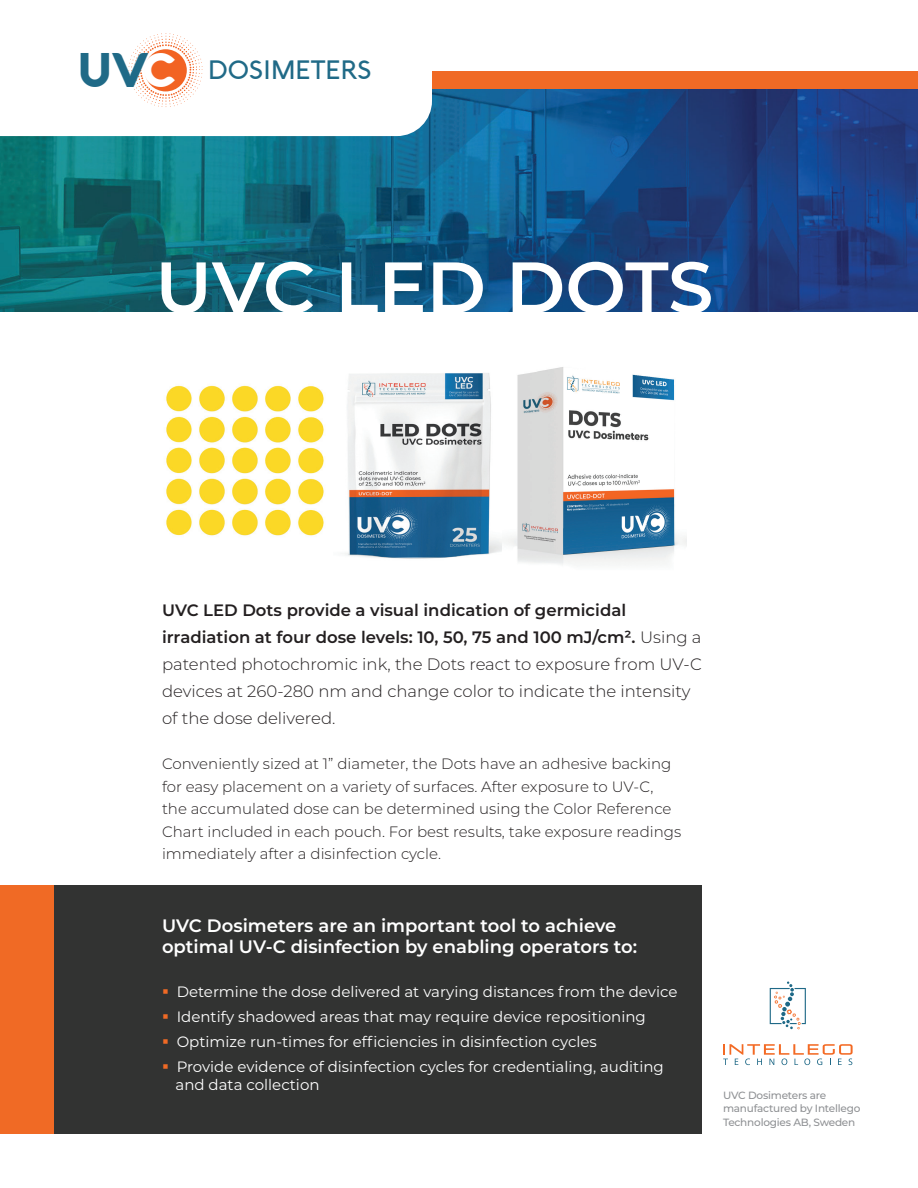
<style>
.page{position:relative;width:918px;height:1188px;background:#fff}
.page>*{position:absolute;margin:0;border:0;box-sizing:border-box;transform-origin:0 0}
.t1{font:600 72px "Montserrat";color:#fff}
.t2{font:500 25.95px "Aquawax";color:#206a87}
.t3{font:600 18px/21.6px "Montserrat";color:#fff}
.t4{font:300 16.5px/27px "Montserrat";color:#231f20}
.t5{font:300 15px/22.5px "Montserrat";color:#231f20}
.t6{font:15px/18px "Montserrat";color:#fff}
.t7{font:500 10.5px/13.5px "Montserrat";letter-spacing:-.02em;color:#8f9194}
.s1{font-weight:900;font-size:47.4px}
.s2{font-weight:900;font-size:47.4px;color:#fff}
.s3{font-weight:600}
.s4{color:#f06a25}
</style>
<div class="page">
<img style="left:0;top:89px;width:918px;height:223px">
<svg style="left:0;top:66px;width:432px;height:70px"></svg>
<div style="left:54px;top:886px;width:648px;height:248px;background:#323332"></div>
<svg style="left:129px;top:33px;width:74px;height:74px"></svg>
<div style="left:145px;top:49px;width:42px;height:42px;background:#f26323;border-radius:50%"></div>
<img style="left:166px;top:385px;width:158px;height:151px">
<img style="left:345px;top:373px;width:157px;height:186px">
<img style="left:506px;top:367px;width:181px;height:198px">
<svg style="left:723px;top:1044px;width:130px;height:21px"></svg>
<svg style="left:770px;top:982px;width:36px;height:47px"></svg>
<div style="left:432px;top:71px;width:486px;height:18px;background:#f06a25"></div>
<div style="left:0;top:886px;width:54px;height:248px;background:#f06a25"></div>
<h2 class="t2" style="left:77px;top:55px;width:295px"><span class="s1">UV</span><span class="s2">C</span> DOSIMETERS</h2>
<h1 class="t1" style="left:155px;top:236px;width:560px">UVC LED DOTS</h1>
<p class="t4" style="left:162px;top:597px;width:541px"><span class="s3">UVC LED Dots provide a visual indication of germicidal irradiation at four dose levels: 10, 50, 75 and 100 mJ/cm².</span> Using a patented photochromic ink, the Dots react to exposure from UV-C devices at 260-280 nm and change color to indicate the intensity of the dose delivered.</p>
<p class="t5" style="left:162px;top:752px;width:521px">Conveniently sized at 1” diameter, the Dots have an adhesive backing for easy placement on a variety of surfaces. After exposure to UV-C, the accumulated dose can be determined using the Color Reference Chart included in each pouch. For best results, take exposure readings immediately after a disinfection cycle.</p>
<p class="t3" style="left:162px;top:914px;width:477px">UVC Dosimeters are an important tool to achieve optimal UV-C disinfection by enabling operators to:</p>
<p class="t6" style="left:162px;top:982px;width:517px"><span class="s4">▪</span> Determine the dose delivered at varying distances from the device</p>
<p class="t6" style="left:162px;top:1007px;width:485px"><span class="s4">▪</span> Identify shadowed areas that may require device repositioning</p>
<p class="t6" style="left:162px;top:1032px;width:436px"><span class="s4">▪</span> Optimize run-times for efficiencies in disinfection cycles</p>
<p class="t6" style="left:176px;top:1057px;width:490px;text-indent:-14px"><span class="s4">▪</span> Provide evidence of disinfection cycles for credentialing, auditing and data collection</p>
<p class="t7" style="left:723px;top:1088px;width:139px">UVC Dosimeters are manufactured by Intellego<br>Technologies AB, Sweden</p>
</div>
